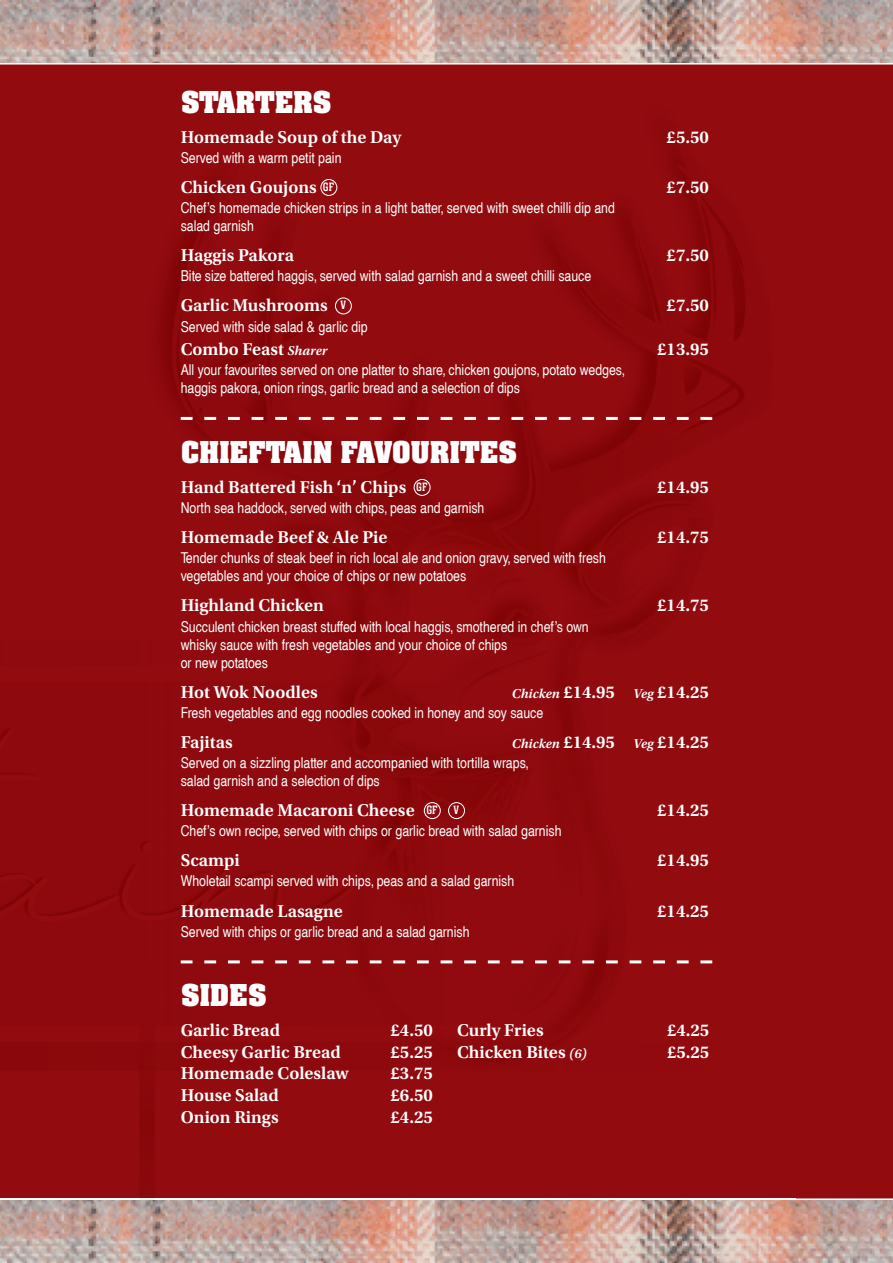
<style>
.page{position:relative;width:893px;height:1263px;background:#fff}
.page>*{position:absolute;margin:0;border:0;box-sizing:border-box;transform-origin:0 0}
.t1{font:700 33px "Neue Aachen Pro";letter-spacing:-.01em;color:#fff}
.t2{font:600 18px "Utopia Std";color:#fff}
.t3{font:condensed 15px/18px "Helvetica";color:#fff}
.t4{font:12.6px "Neue Aachen Pro";color:#fff;scale:.85 1}
.s1{font-family:"Neue Aachen Pro";font-weight:400;font-size:12.6px}
.s2{font-style:italic;font-size:13.5px}
</style>
<div class="page">
<img style="left:0;top:0;width:893px;height:1263px">
<div style="left:0;top:64px;width:893px;height:1135px;background:#910b0f"></div>
<hr style="left:0;top:63px;width:893px;height:2px;background:#fff">
<hr style="left:0;top:1198px;width:893px;height:2px;background:#fff">
<img style="left:0;top:157px;width:745px;height:1042px">
<div style="left:320px;top:179px;width:17px;height:17px;border:1px solid #fff;border-radius:50%"></div>
<div style="left:335px;top:297px;width:17px;height:17px;border:1px solid #fff;border-radius:50%"></div>
<div style="left:414px;top:479px;width:17px;height:17px;border:1px solid #fff;border-radius:50%"></div>
<div style="left:424px;top:802px;width:17px;height:17px;border:1px solid #fff;border-radius:50%"></div>
<div style="left:448px;top:802px;width:17px;height:17px;border:1px solid #fff;border-radius:50%"></div>
<svg style="left:181px;top:417px;width:531px;height:3px"></svg>
<svg style="left:181px;top:960px;width:531px;height:3px"></svg>
<h1 class="t1" style="left:181px;top:84px;width:153px">STARTERS</h1>
<p class="t2" style="left:181px;top:127px;width:222px">Homemade Soup of the Day</p>
<p class="t2" style="left:667px;top:127px;width:44px">£5.50</p>
<p class="t3" style="left:181px;top:149px;width:162px">Served with a warm petit pain</p>
<p class="t2" style="left:181px;top:177px;width:155px">Chicken Goujons <span class="s1">GF</span></p>
<p class="t2" style="left:667px;top:177px;width:44px">£7.50</p>
<p class="t3" style="left:181px;top:199px;width:436px">Chef’s homemade chicken strips in a light batter, served with sweet chilli dip and salad garnish</p>
<p class="t2" style="left:181px;top:245px;width:115px">Haggis Pakora</p>
<p class="t2" style="left:667px;top:245px;width:44px">£7.50</p>
<p class="t3" style="left:181px;top:267px;width:412px">Bite size battered haggis, served with salad garnish and a sweet chilli sauce</p>
<p class="t2" style="left:181px;top:295px;width:167px">Garlic Mushrooms <span class="s1">V</span></p>
<p class="t2" style="left:667px;top:295px;width:44px">£7.50</p>
<p class="t3" style="left:181px;top:317px;width:189px">Served with side salad &amp; garlic dip</p>
<p class="t2" style="left:181px;top:339px;width:148px">Combo Feast <span class="s2">Sharer</span></p>
<p class="t2" style="left:657px;top:339px;width:53px">£13.95</p>
<p class="t3" style="left:181px;top:361px;width:446px">All your favourites served on one platter to share, chicken goujons, potato wedges, haggis pakora, onion rings, garlic bread and a selection of dips</p>
<h1 class="t1" style="left:181px;top:434px;width:338px">CHIEFTAIN FAVOURITES</h1>
<p class="t2" style="left:181px;top:477px;width:248px">Hand Battered Fish ‘n’ Chips <span class="s1">GF</span></p>
<p class="t2" style="left:657px;top:477px;width:53px">£14.95</p>
<p class="t3" style="left:181px;top:499px;width:305px">North sea haddock, served with chips, peas and garnish</p>
<p class="t2" style="left:181px;top:527px;width:208px">Homemade Beef &amp; Ale Pie</p>
<p class="t2" style="left:657px;top:527px;width:53px">£14.75</p>
<p class="t3" style="left:181px;top:549px;width:427px">Tender chunks of steak beef in rich local ale and onion gravy, served with fresh vegetables and your choice of chips or new potatoes</p>
<p class="t2" style="left:181px;top:595px;width:145px">Highland Chicken</p>
<p class="t2" style="left:657px;top:595px;width:53px">£14.75</p>
<p class="t3" style="left:181px;top:617px;width:410px">Succulent chicken breast stuffed with local haggis, smothered in chef’s own whisky sauce with fresh vegetables and your choice of chips<br>or new potatoes</p>
<p class="t2" style="left:181px;top:682px;width:138px">Hot Wok Noodles</p>
<p class="t2" style="left:512px;top:682px;width:198px"><span class="s2">Chicken</span> £14.95 <span class="s2">Veg</span> £14.25</p>
<p class="t3" style="left:181px;top:704px;width:364px">Fresh vegetables and egg noodles cooked in honey and soy sauce</p>
<p class="t2" style="left:181px;top:732px;width:53px">Fajitas</p>
<p class="t2" style="left:512px;top:732px;width:198px"><span class="s2">Chicken</span> £14.95 <span class="s2">Veg</span> £14.25</p>
<p class="t3" style="left:181px;top:754px;width:350px">Served on a sizzling platter and accompanied with tortilla wraps, salad garnish and a selection of dips</p>
<p class="t2" style="left:181px;top:800px;width:259px">Homemade Macaroni Cheese <span class="s1">GF</span></p>
<p class="t4" style="left:454px;top:803px;width:8px">V</p>
<p class="t2" style="left:657px;top:800px;width:53px">£14.25</p>
<p class="t3" style="left:181px;top:822px;width:382px">Chef’s own recipe, served with chips or garlic bread with salad garnish</p>
<p class="t2" style="left:181px;top:850px;width:61px">Scampi</p>
<p class="t2" style="left:657px;top:850px;width:53px">£14.95</p>
<p class="t3" style="left:181px;top:872px;width:335px">Wholetail scampi served with chips, peas and a salad garnish</p>
<p class="t2" style="left:181px;top:900px;width:164px">Homemade Lasagne</p>
<p class="t2" style="left:657px;top:900px;width:53px">£14.25</p>
<p class="t3" style="left:181px;top:922px;width:290px">Served with chips or garlic bread and a salad garnish</p>
<h1 class="t1" style="left:181px;top:977px;width:88px">SIDES</h1>
<p class="t2" style="left:181px;top:1020px;width:101px">Garlic Bread</p>
<p class="t2" style="left:391px;top:1020px;width:44px">£4.50</p>
<p class="t2" style="left:181px;top:1042px;width:162px">Cheesy Garlic Bread</p>
<p class="t2" style="left:391px;top:1042px;width:44px">£5.25</p>
<p class="t2" style="left:181px;top:1063px;width:169px">Homemade Coleslaw</p>
<p class="t2" style="left:391px;top:1063px;width:44px">£3.75</p>
<p class="t2" style="left:181px;top:1085px;width:100px">House Salad</p>
<p class="t2" style="left:391px;top:1085px;width:44px">£6.50</p>
<p class="t2" style="left:181px;top:1106px;width:99px">Onion Rings</p>
<p class="t2" style="left:391px;top:1106px;width:44px">£4.25</p>
<p class="t2" style="left:457px;top:1020px;width:88px">Curly Fries</p>
<p class="t2" style="left:667px;top:1020px;width:44px">£4.25</p>
<p class="t2" style="left:457px;top:1042px;width:131px">Chicken Bites <span class="s2">(6)</span></p>
<p class="t2" style="left:667px;top:1042px;width:44px">£5.25</p>
</div>
